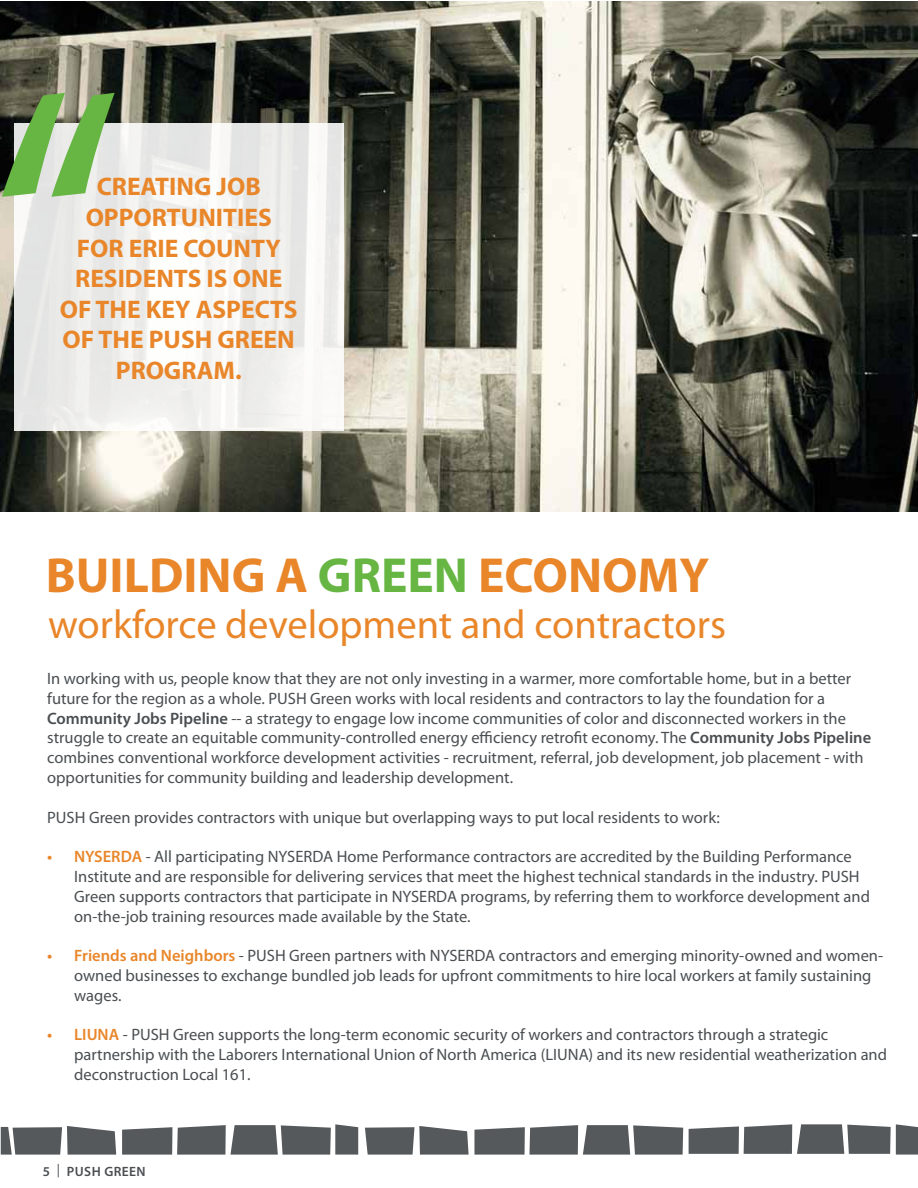
<style>
.page{position:relative;width:918px;height:1188px;background:#fff}
.page>*{position:absolute;margin:0;border:0;box-sizing:border-box;transform-origin:0 0}
.t1{font:700 49.5px "Myriad Pro";color:#e9862a}
.t2{font:40.5px "Myriad Pro";color:#e9862a}
.t3{font:700 25.5px/30.6px "Myriad Pro";color:#e9862a;text-align:center}
.t4{font:16.5px/19.8px "Myriad Pro";color:#4a4e51}
.t5{font:600 13.5px "Myriad Pro";letter-spacing:.03em;color:#4a4e51}
.s1{color:#67b643}
.s2{font-weight:600}
.s3{font-weight:600;color:#e9862a}
.s4{font-weight:400}
</style>
<div class="page">
<svg style="left:122px;top:1124px;width:236px;height:31px;background:#737679"></svg>
<svg style="left:1px;top:1126px;width:115px;height:29px;background:#717476"></svg>
<svg style="left:689px;top:1124px;width:229px;height:31px"></svg>
<svg style="left:365px;top:1125px;width:318px;height:30px;background:#727678"></svg>
<img style="left:1px;top:1px;width:917px;height:510px">
<svg style="left:14px;top:123px;width:330px;height:308px;fill:#efeeec"></svg>
<svg style="left:2px;top:93px;width:113px;height:104px;background:#88ad74"></svg>
<h3 class="t3" style="left:60px;top:171px;width:239px">CREATING JOB<br>OPPORTUNITIES<br>FOR ERIE COUNTY<br>RESIDENTS IS ONE<br>OF THE KEY ASPECTS<br>OF THE PUSH GREEN<br>PROGRAM.</h3>
<h1 class="t1" style="left:46px;top:543px;width:665px">BUILDING A <span class="s1">GREEN</span> ECONOMY</h1>
<h2 class="t2" style="left:48px;top:599px;width:680px">workforce development and contractors</h2>
<p class="t4" style="left:47px;top:668px;width:825px">In working with us, people know that they are not only investing in a warmer, more comfortable home, but in a better future for the region as a whole. PUSH Green works with local residents and contractors to lay the foundation for a <span class="s2">Community Jobs Pipeline</span> -- a strategy to engage low income communities of color and disconnected workers in the struggle to create an equitable community-controlled energy efficiency retrofit economy. The <span class="s2">Community Jobs Pipeline </span>combines conventional workforce development activities - recruitment, referral, job development, job placement - with opportunities for community building and leadership development.</p>
<p class="t4" style="left:47px;top:807px;width:674px">PUSH Green provides contractors with unique but overlapping ways to put local residents to work:</p>
<p class="t4" style="left:74px;top:847px;width:797px;text-indent:-27px"><span class="s3">• NYSERDA</span> - All participating NYSERDA Home Performance contractors are accredited by the Building Performance Institute and are responsible for delivering services that meet the highest technical standards in the industry. PUSH Green supports contractors that participate in NYSERDA programs, by referring them to workforce development and on-the-job training resources made available by the State.</p>
<p class="t4" style="left:74px;top:946px;width:811px;text-indent:-27px"><span class="s3">• Friends and Neighbors</span> - PUSH Green partners with NYSERDA contractors and emerging minority-owned and women&shy;owned businesses to exchange bundled job leads for upfront commitments to hire local workers at family sustaining wages.</p>
<p class="t4" style="left:74px;top:1025px;width:814px;text-indent:-27px"><span class="s3">• LIUNA</span> - PUSH Green supports the long-term economic security of workers and contractors through a strategic partnership with the Laborers International Union of North America (LIUNA) and its new residential weatherization and deconstruction Local 161.</p>
<p class="t5" style="left:43px;top:1163px;width:105px">5 <span class="s4">|</span> PUSH GREEN</p>
</div>
